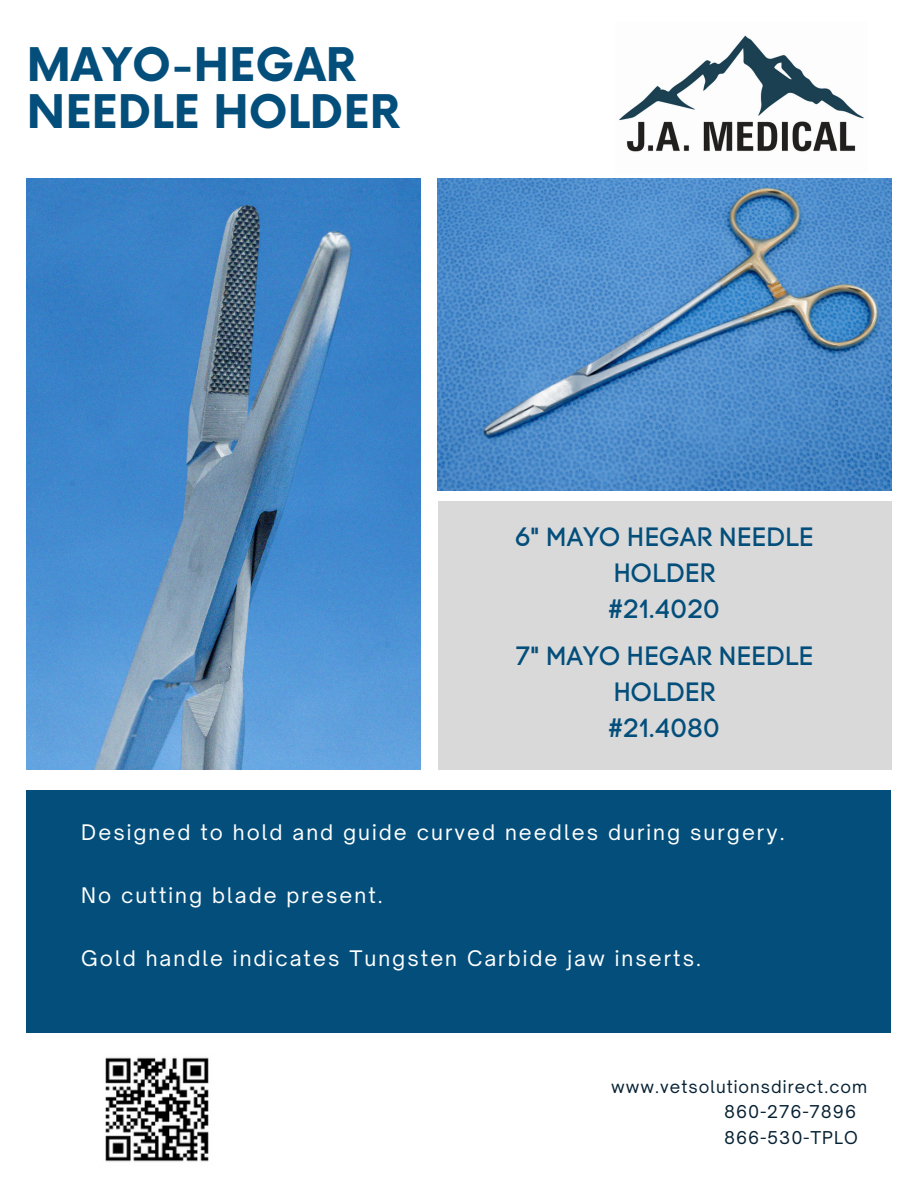
<style>
.page{position:relative;width:918px;height:1188px;background:#fff}
.page>*{position:absolute;margin:0;border:0;box-sizing:border-box;transform-origin:0 0}
.t1{font:700 45.15px/46.5px "Now";color:#034e7b}
.t2{font:26.25px/36px "Code Pro Normal LC";color:#034e7b;text-align:center}
.t3{font:20.55px "Open Sauce One";letter-spacing:.1em;color:#fff}
.t4{font:16.95px "Open Sauce One";letter-spacing:.06em;color:#062133}
.t5{font:16.65px "Open Sauce One";letter-spacing:.06em;color:#062133}
</style>
<div class="page">
<div style="left:438px;top:502px;width:453px;height:268px;background:#d9d9d9"></div>
<img style="left:437px;top:178px;width:455px;height:313px">
<div style="left:27px;top:790px;width:864px;height:243px;background:#034e7b"></div>
<img style="left:619px;top:35px;width:245px;height:117px">
<img style="left:27px;top:178px;width:394px;height:592px">
<img style="left:105px;top:1057px;width:104px;height:105px">
<p class="t1" style="left:27px;top:44px;width:374px">MAYO-HEGAR<br>NEEDLE HOLDER</p>
<p class="t2" style="left:515px;top:518px;width:300px">6" MAYO HEGAR NEEDLE<br>HOLDER</p>
<p class="t2" style="left:608px;top:590px;width:113px">#21.4020</p>
<p class="t2" style="left:515px;top:638px;width:300px">7" MAYO HEGAR NEEDLE<br>HOLDER</p>
<p class="t2" style="left:608px;top:710px;width:113px">#21.4080</p>
<p class="t3" style="left:81px;top:819px;width:705px">Designed to hold and guide curved needles during surgery.</p>
<p class="t3" style="left:81px;top:882px;width:303px">No cutting blade present.</p>
<p class="t3" style="left:81px;top:945px;width:621px">Gold handle indicates Tungsten Carbide jaw inserts.</p>
<p class="t5" style="left:611px;top:1076px;width:257px">www.vetsolutionsdirect.com</p>
<p class="t4" style="left:724px;top:1101px;width:134px">860-276-7896</p>
<p class="t4" style="left:724px;top:1127px;width:135px">866-530-TPLO</p>
</div>
